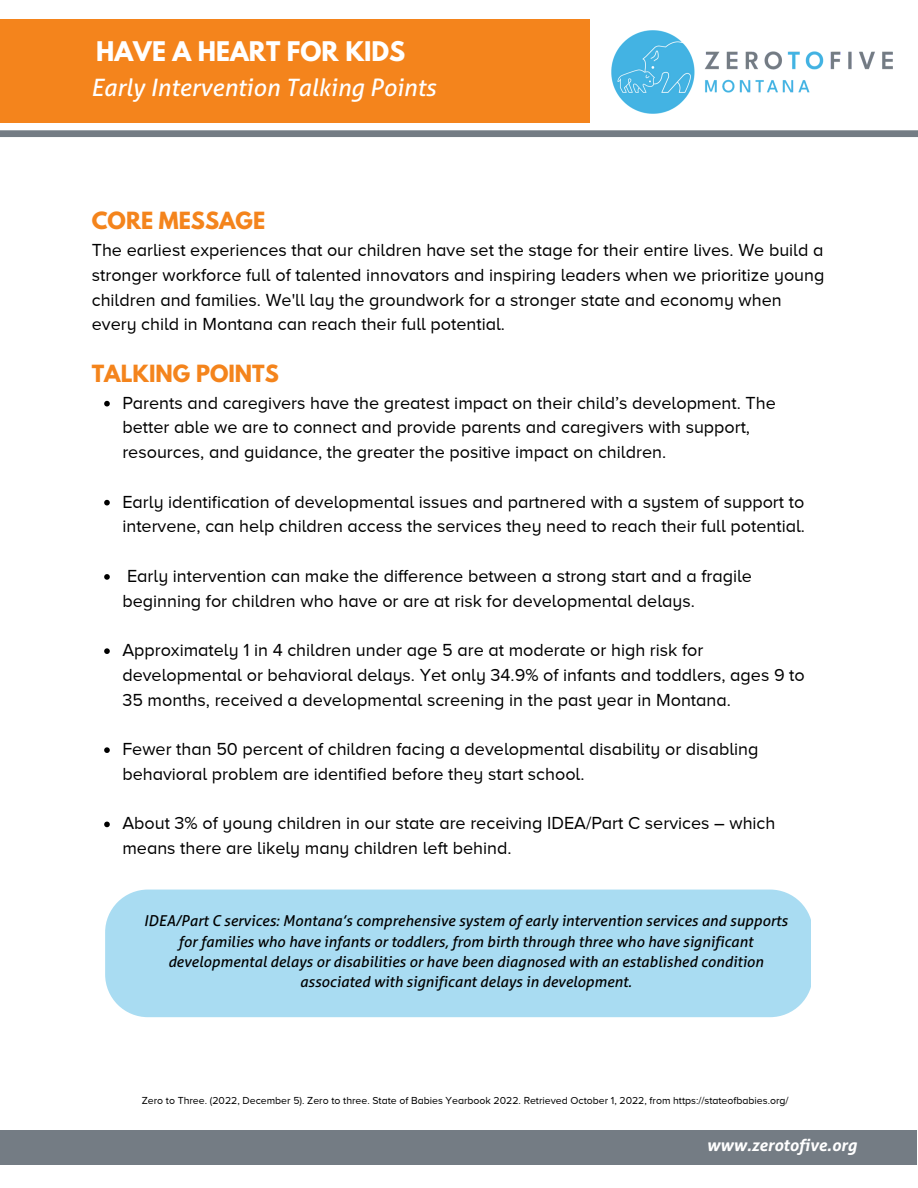
<style>
.page{position:relative;width:918px;height:1188px;background:#fff}
.page>*{position:absolute;margin:0;border:0;box-sizing:border-box;transform-origin:0 0}
.t1{font:italic 24px "Aller";color:#fff}
.t2{font:700 24px "League Spartan";color:#fff}
.t3{font:700 21px "League Spartan";color:#f4841c}
.t4{font:18px/24.8px "Proxima Nova A";color:#000}
.t5{font:italic 700 16.5px "Aller";color:#fff}
.t6{font:italic 15px/20.2px "Aller";color:#000;text-align:center}
.t7{font:10.5px "Proxima Nova A";color:#000}
</style>
<div class="page">
<div style="left:0;top:20px;width:590px;height:103px;background:#f4841c"></div>
<svg style="left:104px;top:401px;width:6px;height:5px"></svg>
<svg style="left:104px;top:500px;width:6px;height:5px"></svg>
<svg style="left:104px;top:574px;width:6px;height:6px"></svg>
<svg style="left:104px;top:648px;width:6px;height:6px"></svg>
<svg style="left:104px;top:747px;width:6px;height:6px"></svg>
<svg style="left:104px;top:822px;width:6px;height:5px"></svg>
<div style="left:0;top:130px;width:918px;height:7px;background:#747c84"></div>
<img style="left:611px;top:31px;width:281px;height:83px">
<div style="left:0;top:1130px;width:917px;height:34px;background:#747c84"></div>
<div style="left:105px;top:890px;width:706px;height:127px;background:#a9dcf2"></div>
<h1 class="t2" style="left:96px;top:40px;width:311px">HAVE A HEART FOR KIDS</h1>
<h1 class="t1" style="left:91px;top:74px;width:346px">Early Intervention Talking Points</h1>
<p class="t3" style="left:92px;top:210px;width:175px">CORE MESSAGE</p>
<p class="t4" style="left:92px;top:238px;width:734px">The earliest experiences that our children have set the stage for their entire lives. We build a stronger workforce full of talented innovators and inspiring leaders when we prioritize young children and families. We'll lay the groundwork for a stronger state and economy when every child in Montana can reach their full potential.</p>
<p class="t3" style="left:92px;top:363px;width:189px">TALKING POINTS</p>
<p class="t4" style="left:122px;top:390px;width:655px">Parents and caregivers have the greatest impact on their child’s development. The better able we are to connect and provide parents and caregivers with support, resources, and guidance, the greater the positive impact on children.</p>
<p class="t4" style="left:122px;top:489px;width:684px">Early identification of developmental issues and partnered with a system of support to intervene, can help children access the services they need to reach their full potential.</p>
<p class="t4" style="left:122px;top:564px;width:631px">Early intervention can make the difference between a strong start and a fragile beginning for children who have or are at risk for developmental delays.</p>
<p class="t4" style="left:122px;top:638px;width:684px">Approximately 1 in 4 children under age 5 are at moderate or high risk for developmental or behavioral delays. Yet only 34.9% of infants and toddlers, ages 9 to<br>35 months, received a developmental screening in the past year in Montana.</p>
<p class="t4" style="left:122px;top:737px;width:638px">Fewer than 50 percent of children facing a developmental disability or disabling behavioral problem are identified before they start school.</p>
<p class="t4" style="left:122px;top:811px;width:655px">About 3% of young children in our state are receiving IDEA/Part C services – which means there are likely many children left behind.</p>
<p class="t6" style="left:144px;top:911px;width:645px">IDEA/Part C services: Montana’s comprehensive system of early intervention services and supports for families who have infants or toddlers, from birth through three who have significant developmental delays or disabilities or have been diagnosed with an established condition associated with significant delays in development.</p>
<p class="t7" style="left:142px;top:1094px;width:648px">Zero to Three. (2022, December 5). Zero to three. State of Babies Yearbook 2022. Retrieved October 1, 2022, from https://stateofbabies.org/</p>
<p class="t5" style="left:707px;top:1136px;width:151px">www.zerotofive.org</p>
</div>
